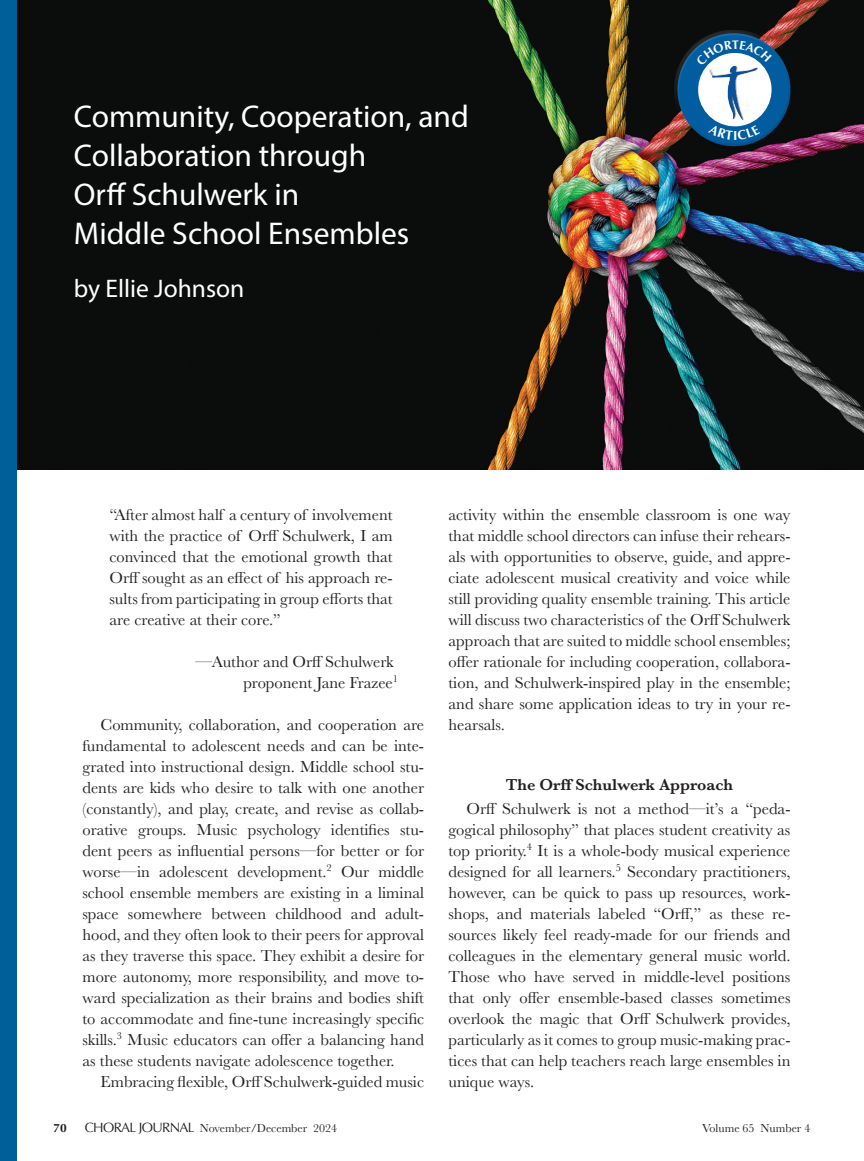
<style>
.page{position:relative;width:864px;height:1161px;background:#fff}
.page>*{position:absolute;margin:0;border:0;box-sizing:border-box;transform-origin:0 0}
.Body_article_new{font:31.5px/39px "Myriad Pro";color:#fff}
.Body_article_new-2{font:25.5px "Myriad Pro";color:#fff}
.Body_article_new-3{font:16.5px/21px "Baskerville";color:#231f20;text-align:justify}
._11_12_Subhead{font:600 16.5px "Baskerville";color:#231f20}
.t1{font:700 13.2px "Optima";color:#fff}
.t2{font:12px "Baskerville";color:#231f20}
.t3{font:700 12px "Optima";color:#231f20}
.s1{font-family:"Optima";font-size:13.5px}
</style>
<div class="page">
<img style="left:16px;top:0;width:848px;height:470px">
<div style="left:0;top:0;width:16px;height:1161px;background:#005e98"></div>
<svg style="left:674px;top:30px;width:120px;height:120px"></svg>
<p class="Body_article_new" style="left:74px;top:97px;width:397px">Community, Cooperation, and<br>Collaboration through<br>Orff Schulwerk in<br>Middle School Ensembles</p>
<p class="Body_article_new-2" style="left:74px;top:272px;width:172px">by Ellie Johnson</p>
<p class="t1" style="left:733px;top:128px;width:6px">I</p>
<p class="Body_article_new-3" style="left:110px;top:505px;width:285px">“After almost half a century of involvement with the practice of Orff Schulwerk, I am convinced that the emotional growth that Orff sought as an effect of his approach re&shy;sults from participating in group efforts that are creative at their core.”</p>
<p class="Body_article_new-3" style="left:195px;top:652px;width:204px;text-align:right">—Author and Orff Schulwerk proponent Jane Frazee<sup>1</sup></p>
<p class="Body_article_new-3" style="left:82px;top:715px;width:343px;text-indent:18px">Community, collaboration, and cooperation are fundamental to adolescent needs and can be inte&shy;grated into instructional design. Middle school stu&shy;dents are kids who desire to talk with one another (constantly), and play, create, and revise as collab&shy;orative groups. Music psychology identifies stu&shy;dent peers as influential persons—for better or for worse—in adolescent development.<sup>2</sup> Our middle school ensemble members are existing in a liminal space somewhere between childhood and adult&shy;hood, and they often look to their peers for approval as they traverse this space. They exhibit a desire for more autonomy, more responsibility, and move to&shy;ward specialization as their brains and bodies shift to accommodate and fine-tune increasingly specific skills.<sup>3</sup> Music educators can offer a balancing hand as these students navigate adolescence together.</p>
<p class="Body_article_new-3" style="left:100px;top:1072px;width:325px">Embracing flexible, Orff Schulwerk-guided music</p>
<p class="Body_article_new-3" style="left:448px;top:505px;width:344px">activity within the ensemble classroom is one way that middle school directors can infuse their rehears&shy;als with opportunities to observe, guide, and appre&shy;ciate adolescent musical creativity and voice while still providing quality ensemble training. This article will discuss two characteristics of the Orff Schulwerk approach that are suited to middle school ensembles; offer rationale for including cooperation, collabora&shy;tion, and Schulwerk-inspired play in the ensemble; and share some application ideas to try in your re&shy;hearsals.</p>
<p class="_11_12_Subhead" style="left:506px;top:773px;width:229px">The Orff Schulwerk Approach</p>
<p class="Body_article_new-3" style="left:448px;top:799px;width:344px;text-indent:18px">Orff Schulwerk is not a method—it’s a “peda&shy;gogical philosophy” that places student creativity as top priority.<sup>4</sup> It is a whole-body musical experience designed for all learners.<sup>5</sup> Secondary practitioners, however, can be quick to pass up resources, work&shy;shops, and materials labeled “Orff,” as these re&shy;sources likely feel ready-made for our friends and colleagues in the elementary general music world.<br>Those who have served in middle-level positions that only offer ensemble-based classes sometimes overlook the magic that Orff Schulwerk provides, particularly as it comes to group music-making prac&shy;tices that can help teachers reach large ensembles in unique ways.</p>
<p class="t3" style="left:54px;top:1121px;width:15px">70</p>
<p class="t2" style="left:85px;top:1121px;width:254px"><span class="s1">CHORAL JOURNAL</span> November/December 2024</p>
<p class="t2" style="left:702px;top:1121px;width:110px">Volume 65 Number 4</p>
</div>
